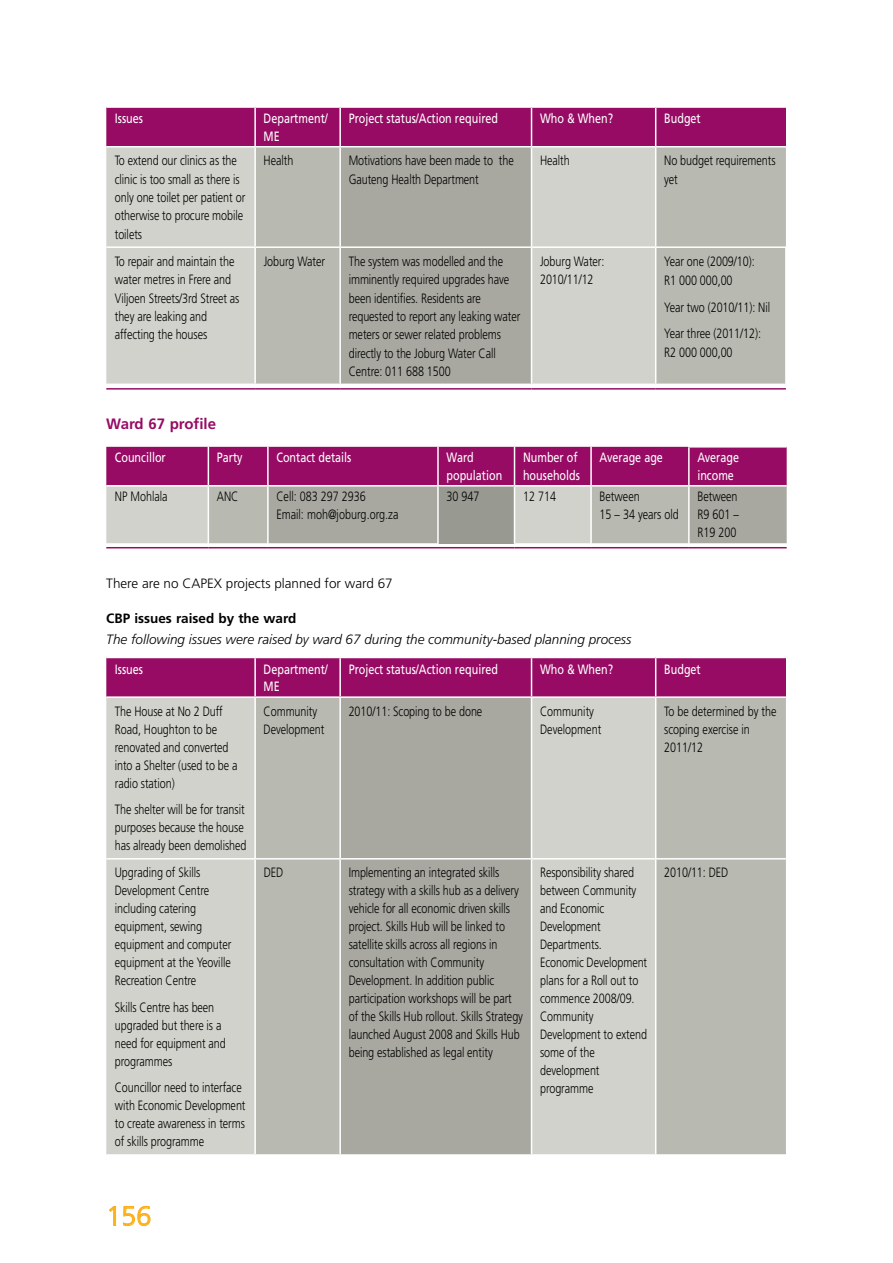
<style>
.page{position:relative;width:893px;height:1263px;background:#fff}
.page>*{position:absolute;margin:0;border:0;box-sizing:border-box;transform-origin:0 0}
.t1{font:300 27px "Frutiger";color:#fcaf17}
.t2{font:700 15px "Frutiger";color:#970b64}
.t3{font:300 13.5px/18px "Frutiger";letter-spacing:-.005em;color:#000;scale:.8 1}
.t4{font:13.5px/17.5px "Frutiger";color:#fff;scale:.8 1}
.t5{font:italic 300 13.5px/21.6px "Frutiger";color:#000}
.t6{font:300 13.5px "Frutiger";letter-spacing:-.005em;color:#000}
.s1{font-weight:700;font-style:normal}
</style>
<div class="page">
<svg style="left:109px;top:1206px;width:7px;height:20px"></svg>
<svg style="left:123px;top:1206px;width:27px;height:20px"></svg>
<div style="left:106px;top:108px;width:549px;height:38px;background:#970b64"></div>
<div style="left:656px;top:107px;width:130px;height:40px;background:#970b64"></div>
<div style="left:106px;top:147px;width:148px;height:237px;background:#d2d2cc"></div>
<svg style="left:256px;top:147px;width:530px;height:237px;background:#c1c2bb"></svg>
<div style="left:341px;top:147px;width:190px;height:237px;background:#a8a8a0"></div>
<hr style="left:254px;top:108px;width:2px;height:38px;background:#fff">
<hr style="left:339px;top:108px;width:2px;height:38px;background:#fff">
<hr style="left:531px;top:108px;width:1px;height:38px;background:#fff">
<hr style="left:656px;top:106px;width:130px;height:2px;background:#fff">
<hr style="left:339px;top:147px;width:2px;height:99px;background:#fff">
<hr style="left:531px;top:147px;width:1px;height:99px;background:#fff">
<hr style="left:656px;top:146px;width:130px;height:1px;background:#fff">
<hr style="left:655px;top:147px;width:1px;height:99px;background:#fff">
<hr style="left:106px;top:246px;width:149px;height:2px;background:#fff">
<hr style="left:255px;top:246px;width:85px;height:2px;background:#fff">
<hr style="left:340px;top:246px;width:191px;height:2px;background:#fff">
<hr style="left:339px;top:248px;width:2px;height:136px;background:#fff">
<hr style="left:531px;top:246px;width:125px;height:2px;background:#fff">
<hr style="left:531px;top:248px;width:1px;height:136px;background:#fff">
<hr style="left:656px;top:246px;width:131px;height:2px;background:#fff">
<hr style="left:655px;top:248px;width:1px;height:136px;background:#fff">
<hr style="left:785px;top:248px;width:2px;height:136px;background:#fff">
<hr style="left:106px;top:388px;width:149px;height:2px;background:#970b64">
<hr style="left:255px;top:388px;width:85px;height:2px;background:#970b64">
<hr style="left:340px;top:388px;width:191px;height:2px;background:#970b64">
<hr style="left:531px;top:388px;width:125px;height:2px;background:#970b64">
<hr style="left:656px;top:388px;width:130px;height:2px;background:#970b64">
<hr style="left:106px;top:547px;width:102px;height:1px;background:#970b64">
<hr style="left:208px;top:547px;width:60px;height:1px;background:#970b64">
<hr style="left:268px;top:547px;width:170px;height:1px;background:#970b64">
<hr style="left:438px;top:547px;width:76px;height:1px;background:#970b64">
<hr style="left:514px;top:547px;width:77px;height:1px;background:#970b64">
<hr style="left:591px;top:547px;width:98px;height:1px;background:#970b64">
<svg style="left:106px;top:447px;width:681px;height:97px;background:#ac7694"></svg>
<hr style="left:689px;top:547px;width:98px;height:1px;background:#970b64">
<div style="left:106px;top:658px;width:549px;height:38px;background:#970b64"></div>
<div style="left:656px;top:657px;width:130px;height:40px;background:#970b64"></div>
<div style="left:106px;top:698px;width:148px;height:456px;background:#d2d2cc"></div>
<svg style="left:256px;top:698px;width:530px;height:456px;background:#c1c2bb"></svg>
<div style="left:341px;top:698px;width:190px;height:456px;background:#a8a8a0"></div>
<hr style="left:254px;top:658px;width:2px;height:38px;background:#fff">
<hr style="left:339px;top:658px;width:2px;height:38px;background:#fff">
<hr style="left:531px;top:658px;width:1px;height:38px;background:#fff">
<hr style="left:656px;top:657px;width:130px;height:1px;background:#fff">
<hr style="left:339px;top:698px;width:2px;height:160px;background:#fff">
<hr style="left:531px;top:698px;width:1px;height:160px;background:#fff">
<hr style="left:656px;top:696px;width:130px;height:2px;background:#fff">
<hr style="left:655px;top:698px;width:1px;height:160px;background:#fff">
<hr style="left:106px;top:858px;width:149px;height:1px;background:#fff">
<hr style="left:255px;top:858px;width:85px;height:1px;background:#fff">
<hr style="left:340px;top:858px;width:191px;height:1px;background:#fff">
<hr style="left:339px;top:859px;width:2px;height:295px;background:#fff">
<hr style="left:531px;top:858px;width:125px;height:1px;background:#fff">
<hr style="left:531px;top:859px;width:1px;height:295px;background:#fff">
<hr style="left:656px;top:858px;width:130px;height:1px;background:#fff">
<hr style="left:655px;top:859px;width:1px;height:295px;background:#fff">
<p class="t4" style="left:115px;top:110px;width:37px">Issues</p>
<p class="t4" style="left:264px;top:110px;width:82px">Department/<br>ME</p>
<p class="t4" style="left:349px;top:110px;width:188px">Project status/Action required</p>
<p class="t4" style="left:540px;top:110px;width:93px">Who &amp; When?</p>
<p class="t4" style="left:664px;top:110px;width:47px">Budget</p>
<p class="t3" style="left:115px;top:152px;width:165px">To extend our clinics as the clinic is too small as there is only one toilet per patient or otherwise to procure mobile toilets</p>
<p class="t3" style="left:264px;top:152px;width:39px">Health</p>
<p class="t3" style="left:349px;top:152px;width:208px">Motivations have been made to the<br>Gauteng Health Department</p>
<p class="t3" style="left:540px;top:152px;width:39px">Health</p>
<p class="t3" style="left:664px;top:152px;width:141px">No budget requirements yet</p>
<p class="t3" style="left:115px;top:252px;width:157px">To repair and maintain the water metres in Frere and<br>Viljoen Streets/3rd Street as they are leaking and affecting the houses</p>
<p class="t3" style="left:264px;top:252px;width:78px">Joburg Water</p>
<p class="t3" style="left:349px;top:252px;width:216px">The system was modelled and the imminently required upgrades have been identifies. Residents are requested to report any leaking water meters or sewer related problems directly to the Joburg Water Call<br>Centre: 011 688 1500</p>
<p class="t3" style="left:540px;top:252px;width:82px">Joburg Water:<br>2010/11/12</p>
<p class="t3" style="left:664px;top:252px;width:115px">Year one (2009/10):<br>R1 000 000,00</p>
<p class="t3" style="left:664px;top:293px;width:134px;line-height:26.8px">Year two (2010/11): Nil<br>Year three (2011/12):</p>
<p class="t3" style="left:664px;top:343px;width:87px">R2 000 000,00</p>
<p class="t2" style="left:106px;top:415px;width:111px">Ward 67 profile</p>
<p class="t4" style="left:115px;top:449px;width:65px">Councillor</p>
<p class="t4" style="left:217px;top:449px;width:34px">Party</p>
<p class="t4" style="left:276px;top:449px;width:95px">Contact details</p>
<p class="t4" style="left:446px;top:449px;width:71px">Ward population</p>
<p class="t4" style="left:523px;top:449px;width:73px">Number of households</p>
<p class="t4" style="left:600px;top:449px;width:81px">Average age</p>
<p class="t4" style="left:697px;top:449px;width:54px">Average income</p>
<p class="t3" style="left:115px;top:487px;width:68px">NP Mohlala</p>
<p class="t3" style="left:217px;top:487px;width:29px">ANC</p>
<p class="t3" style="left:276px;top:487px;width:154px">Cell: 083 297 2936<br>Email: moh@joburg.org.za</p>
<p class="t3" style="left:446px;top:487px;width:43px">30 947</p>
<p class="t3" style="left:523px;top:487px;width:43px">12 714</p>
<p class="t3" style="left:600px;top:487px;width:101px">Between<br>15 – 34 years old</p>
<p class="t3" style="left:697px;top:487px;width:53px;text-align:justify">Between R9 601 – R19 200</p>
<p class="t6" style="left:106px;top:576px;width:288px">There are no CAPEX projects planned for ward 67</p>
<p class="t5" style="left:106px;top:607px;width:527px"><span class="s1">CBP issues raised by the ward<br></span>The following issues were raised by ward 67 during the community-based planning process</p>
<p class="t4" style="left:115px;top:660px;width:37px">Issues</p>
<p class="t4" style="left:264px;top:660px;width:82px">Department/<br>ME</p>
<p class="t4" style="left:349px;top:660px;width:188px">Project status/Action required</p>
<p class="t4" style="left:540px;top:660px;width:93px">Who &amp; When?</p>
<p class="t4" style="left:664px;top:660px;width:47px">Budget</p>
<p class="t3" style="left:115px;top:702px;width:155px">The House at No 2 Duff<br>Road, Houghton to be renovated and converted into a Shelter (used to be a radio station)</p>
<p class="t3" style="left:115px;top:800px;width:166px">The shelter will be for transit purposes because the house has already been demolished</p>
<p class="t3" style="left:264px;top:702px;width:77px">Community<br>Development</p>
<p class="t3" style="left:349px;top:702px;width:169px">2010/11: Scoping to be done</p>
<p class="t3" style="left:540px;top:702px;width:78px">Community<br>Development</p>
<p class="t3" style="left:664px;top:702px;width:142px">To be determined by the scoping exercise in<br>2011/12</p>
<p class="t3" style="left:115px;top:864px;width:147px">Upgrading of Skills<br>Development Centre including catering equipment, sewing equipment and computer equipment at the Yeoville<br>Recreation Centre</p>
<p class="t3" style="left:115px;top:998px;width:140px">Skills Centre has been upgraded but there is a need for equipment and programmes</p>
<p class="t3" style="left:115px;top:1079px;width:165px">Councillor need to interface with Economic Development to create awareness in terms of skills programme</p>
<p class="t3" style="left:264px;top:864px;width:26px">DED</p>
<p class="t3" style="left:349px;top:864px;width:219px">Implementing an integrated skills strategy with a skills hub as a delivery vehicle for all economic driven skills project. Skills Hub will be linked to satellite skills across all regions in consultation with Community Development. In addition public participation workshops will be part of the Skills Hub rollout. Skills Strategy launched August 2008 and Skills Hub being established as legal entity</p>
<p class="t3" style="left:540px;top:863px;width:135px">Responsibility shared between Community and Economic<br>Development<br>Departments.<br>Economic Development plans for a Roll out to commence 2008/09.<br>Community<br>Development to extend some of the development programme</p>
<p class="t3" style="left:664px;top:863px;width:82px">2010/11: DED</p>
<p class="t1" style="left:106px;top:1201px;width:47px">156</p>
</div>
